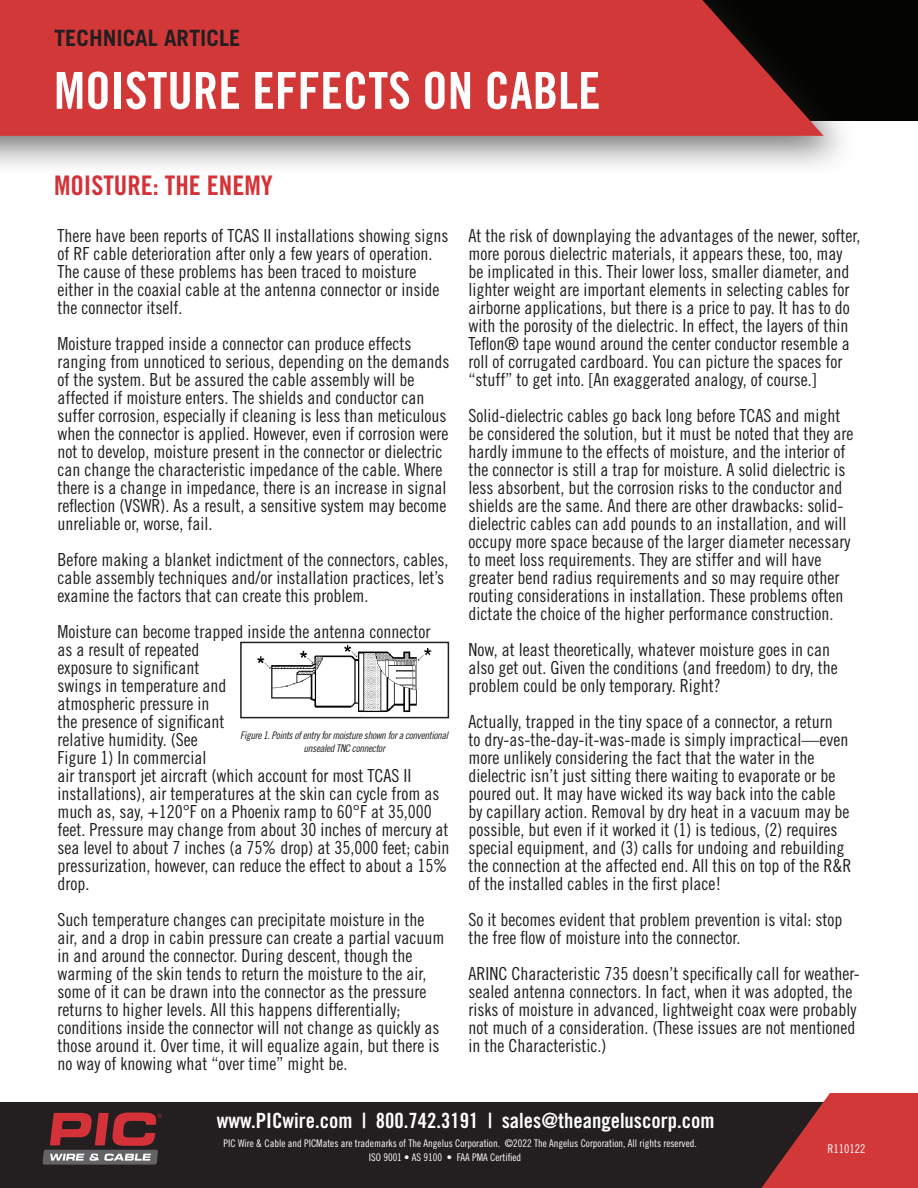
<style>
.page{position:relative;width:918px;height:1188px;background:#fff}
.page>*{position:absolute;margin:0;border:0;box-sizing:border-box;transform-origin:0 0}
.t1{font:51px "Trade Gothic LT Std Bd Cn 20";color:#fff}
.t2{font:27px "Trade Gothic LT Std Bd Cn 20";color:#d43238}
.t3{font:700 22.5px "Trade Gothic LT Std";color:#231f20}
.Category_2_no_TOC{font:21px "Trade Gothic LT Std Bd Cn 20";color:#fff}
.t4{font:18px/18px "Trade Gothic LT Std Cn 18";color:#231f20}
.t5{font:12px "Trade Gothic LT Std Cn 18";color:#fff}
.t6{font:10.5px "Trade Gothic LT Std Cn 18";color:#fff}
.t7{font:10.5px/12.6px "Trade Gothic LT Std Cn 18 Obl";letter-spacing:-.03em;color:#231f20;text-align:center}
</style>
<div class="page">
<div style="left:508px;top:0;width:410px;height:120px;background:#040503"></div>
<div style="left:0;top:0;width:860px;height:177px;background:#231f20;opacity:.64"></div>
<svg style="left:0;top:0;width:824px;height:136px;background:#c43435"></svg>
<div style="left:0;top:1102px;width:761px;height:86px;background:#231f20"></div>
<svg style="left:761px;top:1093px;width:157px;height:95px;background:#b43b3c"></svg>
<svg style="left:43px;top:1113px;width:119px;height:52px;background:#784144"></svg>
<img style="left:257px;top:645px;width:175px;height:68px">
<div style="left:240px;top:642px;width:209px;height:76px;border:2px solid #231f20"></div>
<p class="t3" style="left:54px;top:25px;width:188px">TECHNICAL ARTICLE</p>
<p class="t1" style="left:54px;top:60px;width:548px">MOISTURE EFFECTS ON CABLE</p>
<p class="t2" style="left:54px;top:169px;width:220px">MOISTURE: THE ENEMY</p>
<p class="t4" style="left:58px;top:226px;width:392px">There have been reports of TCAS II installations showing signs of RF cable deterioration after only a few years of operation.<br>The cause of these problems has been traced to moisture either in the coaxial cable at the antenna connector or inside the connector itself.</p>
<p class="t4" style="left:58px;top:334px;width:393px">Moisture trapped inside a connector can produce effects ranging from unnoticed to serious, depending on the demands of the system. But be assured the cable assembly will be affected if moisture enters. The shields and conductor can suffer corrosion, especially if cleaning is less than meticulous when the connector is applied. However, even if corrosion were not to develop, moisture present in the connector or dielectric can change the characteristic impedance of the cable. Where there is a change in impedance, there is an increase in signal reflection (VSWR). As a result, a sensitive system may become unreliable or, worse, fail.</p>
<p class="t4" style="left:58px;top:550px;width:392px">Before making a blanket indictment of the connectors, cables, cable assembly techniques and/or installation practices, let’s examine the factors that can create this problem.</p>
<p class="t4" style="left:58px;top:622px;width:393px">Moisture can become trapped inside the antenna connector as a result of repeated<br>exposure to significant<br>swings in temperature and<br>atmospheric pressure in<br>the presence of significant<br>relative humidity. (See<br>Figure 1) In commercial<br>air transport jet aircraft (which account for most TCAS II installations), air temperatures at the skin can cycle from as much as, say, +120°F on a Phoenix ramp to 60°F at 35,000 feet. Pressure may change from about 30 inches of mercury at sea level to about 7 inches (a 75% drop) at 35,000 feet; cabin pressurization, however, can reduce the effect to about a 15% drop.</p>
<p class="t4" style="left:58px;top:910px;width:388px">Such temperature changes can precipitate moisture in the air, and a drop in cabin pressure can create a partial vacuum in and around the connector. During descent, though the warming of the skin tends to return the moisture to the air, some of it can be drawn into the connector as the pressure returns to higher levels. All this happens differentially; conditions inside the connector will not change as quickly as those around it. Over time, it will equalize again, but there is no way of knowing what “over time” might be.</p>
<p class="t7" style="left:240px;top:730px;width:209px">Figure 1. Points of entry for moisture shown for a conventional unsealed TNC connector</p>
<p class="t4" style="left:469px;top:226px;width:393px">At the risk of downplaying the advantages of the newer, softer, more porous dielectric materials, it appears these, too, may be implicated in this. Their lower loss, smaller diameter, and lighter weight are important elements in selecting cables for airborne applications, but there is a price to pay. It has to do with the porosity of the dielectric. In effect, the layers of thin Teflon® tape wound around the center conductor resemble a roll of corrugated cardboard. You can picture the spaces for “stuff” to get into. [An exaggerated analogy, of course.]</p>
<p class="t4" style="left:469px;top:406px;width:386px">Solid-dielectric cables go back long before TCAS and might be considered the solution, but it must be noted that they are hardly immune to the effects of moisture, and the interior of the connector is still a trap for moisture. A solid dielectric is less absorbent, but the corrosion risks to the conductor and shields are the same. And there are other drawbacks: solid&shy;dielectric cables can add pounds to an installation, and will occupy more space because of the larger diameter necessary to meet loss requirements. They are stiffer and will have greater bend radius requirements and so may require other routing considerations in installation. These problems often dictate the choice of the higher performance construction.</p>
<p class="t4" style="left:469px;top:640px;width:371px">Now, at least theoretically, whatever moisture goes in can also get out. Given the conditions (and freedom) to dry, the problem could be only temporary. Right?</p>
<p class="t4" style="left:469px;top:712px;width:384px">Actually, trapped in the tiny space of a connector, a return<br>to dry-as-the-day-it-was-made is simply impractical—even more unlikely considering the fact that the water in the dielectric isn’t just sitting there waiting to evaporate or be poured out. It may have wicked its way back into the cable by capillary action. Removal by dry heat in a vacuum may be possible, but even if it worked it (1) is tedious, (2) requires special equipment, and (3) calls for undoing and rebuilding the connection at the affected end. All this on top of the R&amp;R of the installed cables in the first place!</p>
<p class="t4" style="left:469px;top:910px;width:375px">So it becomes evident that problem prevention is vital: stop the free flow of moisture into the connector.</p>
<p class="t4" style="left:469px;top:964px;width:393px">ARINC Characteristic 735 doesn’t specifically call for weather&shy;sealed antenna connectors. In fact, when it was adopted, the risks of moisture in advanced, lightweight coax were probably not much of a consideration. (These issues are not mentioned in the Characteristic.)</p>
<p class="Category_2_no_TOC" style="left:217px;top:1107px;width:499px">www.PICwire.com | 800.742.3191 | sales@theangeluscorp.com</p>
<p class="t6" style="left:224px;top:1137px;width:475px">PIC Wire &amp; Cable and PICMates are trademarks of The Angelus Corporation. ©2022 The Angelus Corporation, All rights reserved.</p>
<p class="t6" style="left:369px;top:1151px;width:154px">ISO 9001 • AS 9100 • FAA PMA Certified</p>
<p class="t5" style="left:828px;top:1141px;width:39px">R110122</p>
</div>
